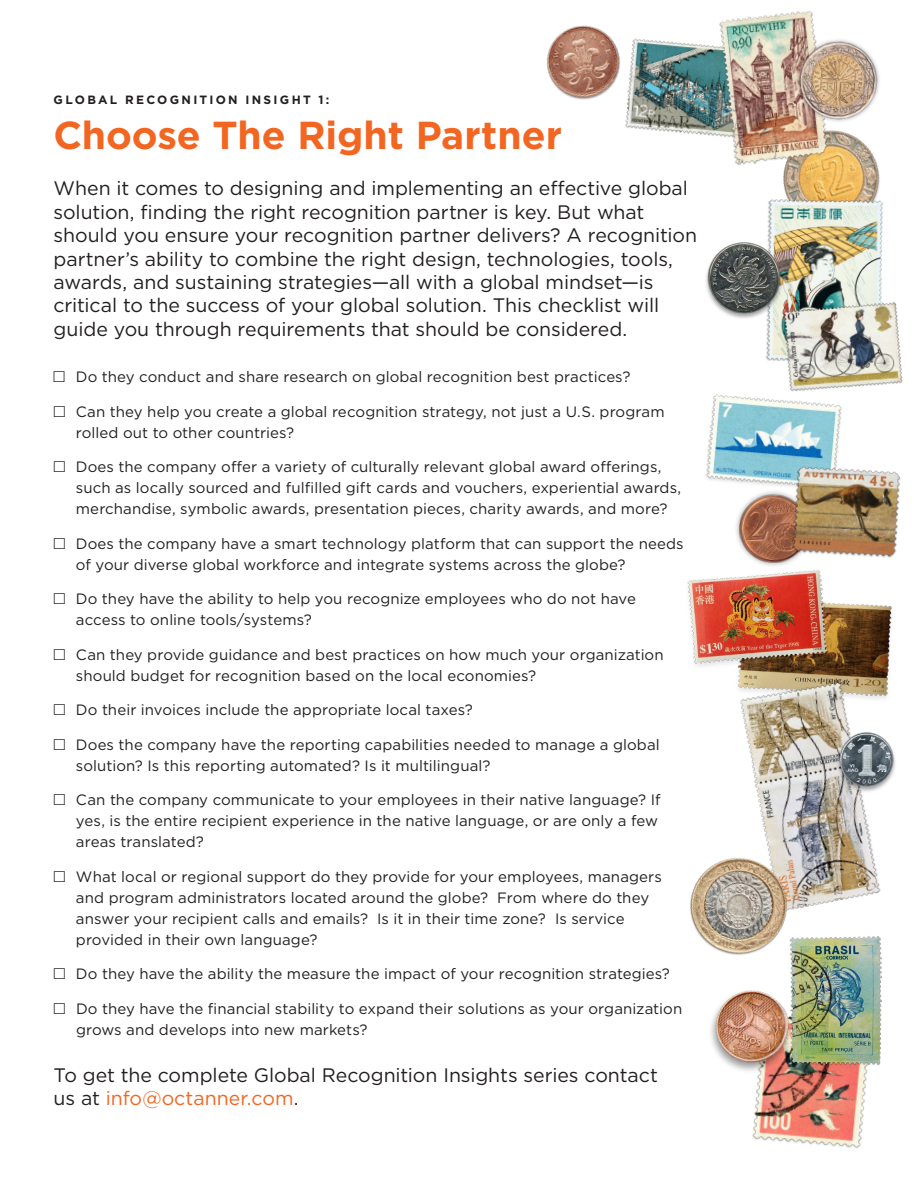
<style>
.page{position:relative;width:918px;height:1188px;background:#fff}
.page>*{position:absolute;margin:0;border:0;box-sizing:border-box;transform-origin:0 0}
.t1{font:700 39px "Gotham";color:#f26621}
.t2{font:19.5px/23.4px "Gotham";letter-spacing:-.005em;color:#231f20}
.t3{font:15px/21px "Gotham";letter-spacing:.005em;color:#231f20}
.t4{font:700 12px "Gotham";letter-spacing:.19em;color:#231f20}
.s1{color:#f26621}
</style>
<div class="page">
<img style="left:687px;top:578px;width:205px;height:121px">
<img style="left:737px;top:676px;width:146px;height:230px">
<img style="left:783px;top:133px;width:97px;height:58px">
<img style="left:625px;top:39px;width:91px;height:97px">
<img style="left:690px;top:834px;width:122px;height:121px">
<img style="left:752px;top:1066px;width:116px;height:83px">
<img style="left:546px;top:25px;width:93px;height:92px">
<img style="left:765px;top:191px;width:118px;height:170px">
<img style="left:716px;top:11px;width:116px;height:157px">
<img style="left:705px;top:394px;width:137px;height:87px">
<img style="left:774px;top:30px;width:106px;height:103px">
<img style="left:790px;top:935px;width:91px;height:131px">
<img style="left:781px;top:296px;width:122px;height:103px">
<img style="left:725px;top:475px;width:133px;height:122px">
<img style="left:829px;top:725px;width:67px;height:75px">
<img style="left:706px;top:237px;width:85px;height:87px">
<img style="left:710px;top:963px;width:106px;height:137px">
<img style="left:792px;top:464px;width:109px;height:97px">
<p class="t4" style="left:54px;top:91px;width:277px">GLOBAL RECOGNITION INSIGHT 1:</p>
<h1 class="t1" style="left:54px;top:109px;width:510px">Choose The Right Partner</h1>
<p class="t2" style="left:54px;top:176px;width:645px">When it comes to designing and implementing an effective global solution, finding the right recognition partner is key. But what should you ensure your recognition partner delivers? A recognition partner’s ability to combine the right design, technologies, tools, awards, and sustaining strategies—all with a global mindset—is critical to the success of your global solution. This checklist will guide you through requirements that should be considered.</p>
<p class="t3" style="left:76px;top:366px;width:556px">Do they conduct and share research on global recognition best practices?</p>
<p class="t3" style="left:76px;top:401px;width:590px">Can they help you create a global recognition strategy, not just a U.S. program rolled out to other countries?</p>
<p class="t3" style="left:76px;top:456px;width:607px">Does the company offer a variety of culturally relevant global award offerings, such as locally sourced and fulfilled gift cards and vouchers, experiential awards, merchandise, symbolic awards, presentation pieces, charity awards, and more?</p>
<p class="t3" style="left:76px;top:533px;width:609px">Does the company have a smart technology platform that can support the needs of your diverse global workforce and integrate systems across the globe?</p>
<p class="t3" style="left:76px;top:588px;width:562px">Do they have the ability to help you recognize employees who do not have access to online tools/systems?</p>
<p class="t3" style="left:76px;top:644px;width:589px">Can they provide guidance and best practices on how much your organization should budget for recognition based on the local economies?</p>
<p class="t3" style="left:76px;top:699px;width:398px">Do their invoices include the appropriate local taxes?</p>
<p class="t3" style="left:76px;top:734px;width:585px">Does the company have the reporting capabilities needed to manage a global solution? Is this reporting automated? Is it multilingual?</p>
<p class="t3" style="left:76px;top:789px;width:586px">Can the company communicate to your employees in their native language? If yes, is the entire recipient experience in the native language, or are only a few areas translated?</p>
<p class="t3" style="left:76px;top:866px;width:587px">What local or regional support do they provide for your employees, managers and program administrators located around the globe? From where do they answer your recipient calls and emails? Is it in their time zone? Is service provided in their own language?</p>
<p class="t3" style="left:76px;top:963px;width:595px">Do they have the ability the measure the impact of your recognition strategies?</p>
<p class="t3" style="left:76px;top:998px;width:608px">Do they have the financial stability to expand their solutions as your organization grows and develops into new markets?</p>
<h2 class="t2" style="left:54px;top:1063px;width:606px">To get the complete Global Recognition Insights series contact us at <span class="s1">info@octanner.com</span>.</h2>
</div>
